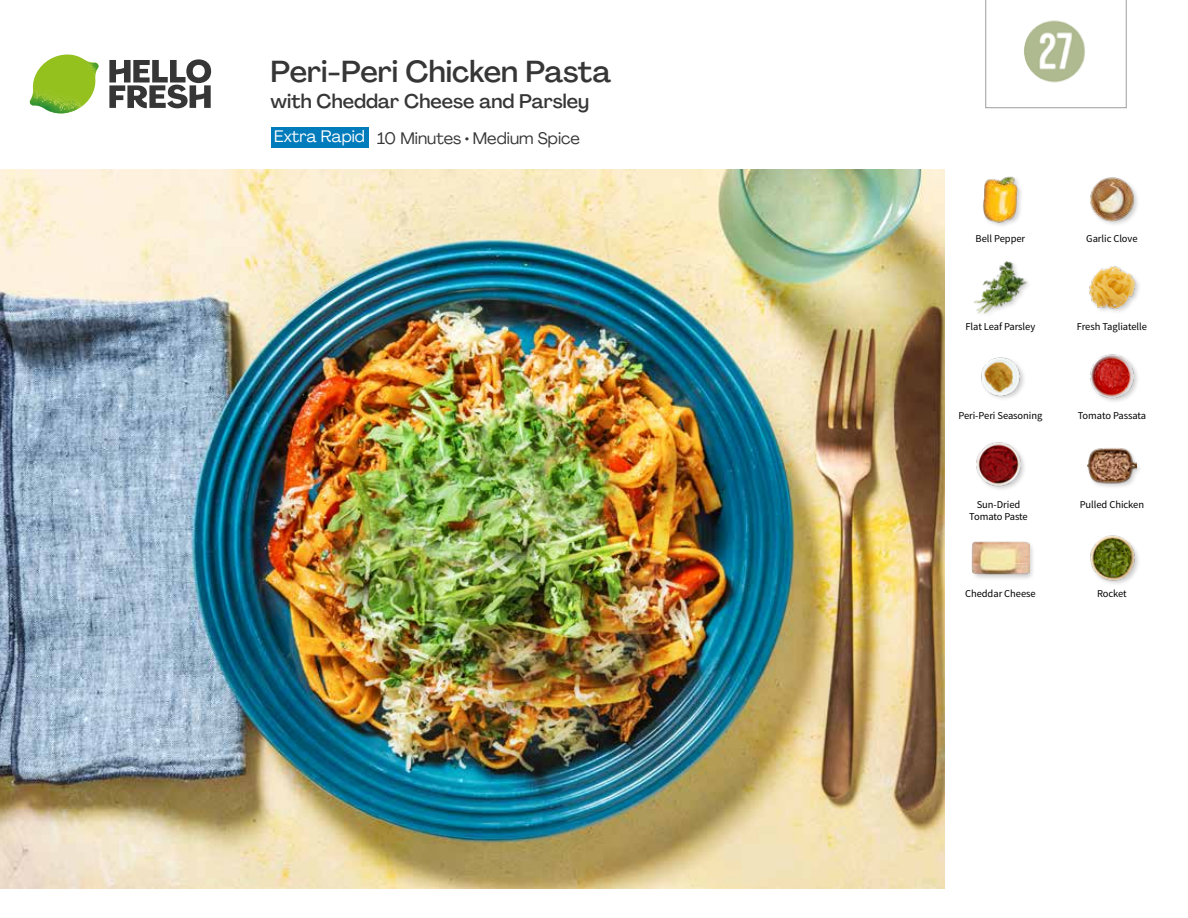
<style>
.page{position:relative;width:1188px;height:918px;background:#fff}
.page>*{position:absolute;margin:0;border:0;box-sizing:border-box;transform-origin:0 0}
.t1{font:500 30px "Agrandir";letter-spacing:-.005em;color:#373636}
.t2{font:500 19.5px "Agrandir";color:#373636}
.t3{font:16.5px "Agrandir";color:#373636}
.t4{font:16.5px "Agrandir";color:#fff}
.t5{font:10.5px "Source Sans Pro";letter-spacing:-.005em;color:#000}
</style>
<div class="page">
<svg style="left:109px;top:59px;width:102px;height:49px"></svg>
<img style="left:30px;top:55px;width:69px;height:59px">
<img style="left:0;top:170px;width:945px;height:718px">
<div style="left:271px;top:127px;width:97px;height:20px;background:#007bbb"></div>
<div style="left:1087px;top:446px;width:56px;height:43px;background:#000;opacity:.2"></div>
<img style="left:1088px;top:446px;width:48px;height:43px">
<img style="left:1090px;top:535px;width:49px;height:49px">
<div style="left:971px;top:541px;width:64px;height:40px;background:#000;opacity:.2"></div>
<img style="left:972px;top:541px;width:57px;height:40px">
<img style="left:981px;top:357px;width:43px;height:42px">
<img style="left:976px;top:442px;width:49px;height:48px">
<img style="left:1090px;top:354px;width:48px;height:48px">
<img style="left:983px;top:176px;width:38px;height:50px">
<img style="left:973px;top:261px;width:55px;height:53px">
<img style="left:1089px;top:266px;width:50px;height:46px">
<img style="left:1090px;top:177px;width:48px;height:48px">
<svg style="left:986px;top:0;width:140px;height:109px"></svg>
<h1 class="t1" style="left:271px;top:53px;width:342px">Peri-Peri Chicken Pasta</h1>
<h2 class="t2" style="left:271px;top:89px;width:320px">with Cheddar Cheese and Parsley</h2>
<h3 class="t4" style="left:274px;top:126px;width:92px">Extra Rapid</h3>
<h3 class="t3" style="left:377px;top:128px;width:205px">10 Minutes • Medium Spice</h3>
<p class="t5" style="left:976px;top:231px;width:51px">Bell Pepper</p>
<p class="t5" style="left:1086px;top:231px;width:53px">Garlic Clove</p>
<p class="t5" style="left:966px;top:320px;width:71px">Flat Leaf Parsley</p>
<p class="t5" style="left:1077px;top:320px;width:72px">Fresh Tagliatelle</p>
<p class="t5" style="left:958px;top:409px;width:86px">Peri-Peri Seasoning</p>
<p class="t5" style="left:1078px;top:409px;width:70px">Tomato Passata</p>
<p class="t5" style="left:977px;top:498px;width:45px">Sun-Dried</p>
<p class="t5" style="left:1080px;top:498px;width:66px">Pulled Chicken</p>
<p class="t5" style="left:969px;top:510px;width:60px">Tomato Paste</p>
<p class="t5" style="left:965px;top:587px;width:72px">Cheddar Cheese</p>
<p class="t5" style="left:1097px;top:587px;width:31px">Rocket</p>
</div>
